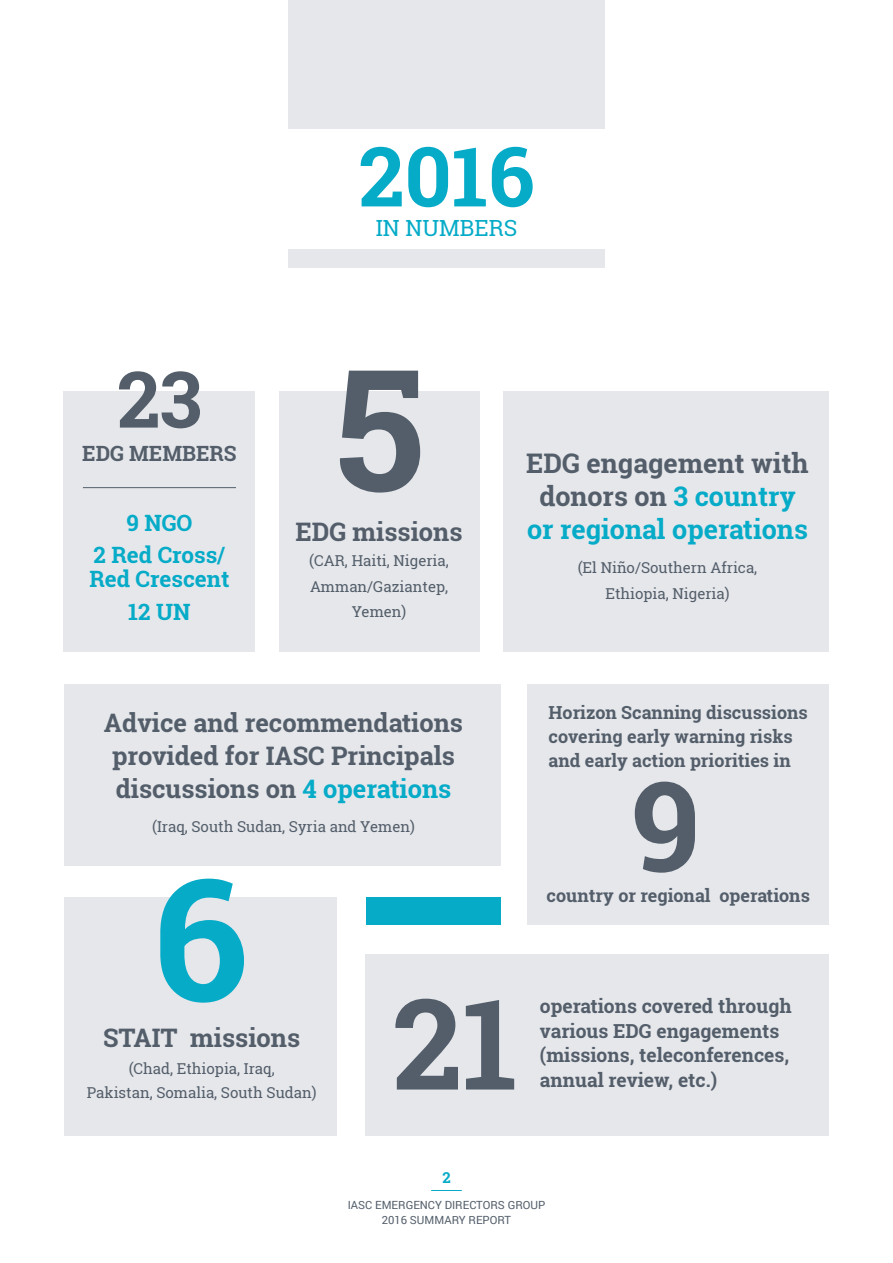
<style>
.page{position:relative;width:893px;height:1263px;background:#fff}
.page>*{position:absolute;margin:0;border:0;box-sizing:border-box;transform-origin:0 0}
.Heading_1{font:700 169.5px "Roboto Slab";color:#06abc8}
.Heading_1-2{font:700 169.05px "Roboto Slab";color:#535e6a}
.Heading_1-3{font:700 126px "Roboto Slab";color:#535e6a}
.Heading_1-4{font:700 124.5px "Roboto Slab";color:#535e6a}
.Heading_1-5{font:700 82.65px "Roboto Slab";color:#06abc8}
.Heading_1-6{font:700 78px "Roboto Slab";color:#535e6a}
.Heading_1-7{font:700 27px/33px "Roboto Slab";color:#06abc8;text-align:center}
.Heading_1-8{font:700 25.5px/33px "Roboto Slab";color:#535e6a;text-align:center}
.Heading_1-9{font:700 22.5px/24px "Roboto Slab";color:#06abc8}
.Heading_1-10{font:22.35px "Roboto Slab";color:#06abc8}
.Heading_1-11{font:700 21px "Roboto Slab";color:#535e6a}
.Heading_1-12{font:700 19.35px/24.9px "Roboto Slab";color:#535e6a}
.Heading_1-13{font:700 18px/24px "Roboto Slab";color:#535e6a}
.Heading_1-14{font:15px/25.5px "Roboto Slab";color:#535e6a;text-align:center}
.page{font:700 15px "Roboto Slab";color:#06abc8}
.page-2{font:11.25px "Roboto";color:#535e6a}
.s1{color:#535e6a}
.s2{color:#06abc8}
</style>
<div class="page">
<hr style="left:431px;top:1190px;width:31px;height:1px;background:#06abc8">
<div style="left:365px;top:954px;width:464px;height:181px;background:#e6e7eb"></div>
<div style="left:528px;top:684px;width:301px;height:241px;background:#e6e7eb"></div>
<div style="left:64px;top:684px;width:436px;height:182px;background:#e6e7eb"></div>
<div style="left:64px;top:897px;width:272px;height:238px;background:#e6e7eb"></div>
<div style="left:279px;top:392px;width:200px;height:260px;background:#e6e7eb"></div>
<div style="left:504px;top:392px;width:325px;height:260px;background:#e6e7eb"></div>
<div style="left:366px;top:897px;width:135px;height:28px;background:#06abc8"></div>
<div style="left:64px;top:392px;width:191px;height:260px;background:#e6e7eb"></div>
<hr style="left:83px;top:487px;width:153px;height:1px;background:#535e6a">
<div style="left:288px;top:0;width:317px;height:128px;background:#e6e7eb"></div>
<div style="left:288px;top:249px;width:317px;height:19px;background:#e6e7eb"></div>
<p class="Heading_1-6" style="left:117px;top:346px;width:86px">23</p>
<p class="Heading_1-11" style="left:82px;top:439px;width:156px">EDG MEMBERS</p>
<p class="Heading_1-9" style="left:126px;top:510px;width:68px">9 NGO</p>
<p class="Heading_1-9" style="left:89px;top:543px;width:142px">2 Red Cross/<br>Red Crescent</p>
<p class="Heading_1-9" style="left:128px;top:599px;width:64px">12 UN</p>
<p class="Heading_1-5" style="left:359px;top:120px;width:177px">2016</p>
<p class="Heading_1-10" style="left:376px;top:213px;width:143px">IN NUMBERS</p>
<p class="Heading_1-2" style="left:334px;top:314px;width:92px">5</p>
<p class="Heading_1-8" style="left:296px;top:515px;width:168px">EDG missions</p>
<p class="Heading_1-14" style="left:309px;top:548px;width:141px">(CAR, Haiti, Nigeria,<br>Amman/Gaziantep,<br>Yemen)</p>
<p class="Heading_1-7" style="left:526px;top:446px;width:284px"><span class="s1">EDG engagement with donors on</span> 3 country or regional operations</p>
<p class="Heading_1-14" style="left:578px;top:555px;width:181px">(El Niño/Southern Africa,<br>Ethiopia, Nigeria)</p>
<p class="Heading_1-8" style="left:104px;top:705px;width:361px">Advice and recommendations provided for IASC Principals discussions on <span class="s2">4 operations</span></p>
<p class="Heading_1-14" style="left:152px;top:813px;width:264px">(Iraq, South Sudan, Syria and Yemen)</p>
<p class="Heading_1" style="left:153px;top:823px;width:96px">6</p>
<p class="Heading_1-8" style="left:103px;top:1021px;width:199px">STAIT missions</p>
<p class="Heading_1-14" style="left:87px;top:1057px;width:231px;line-height:24px">(Chad, Ethiopia, Iraq,<br>Pakistan, Somalia, South Sudan)</p>
<p class="Heading_1-3" style="left:392px;top:957px;width:127px">21</p>
<p class="Heading_1-13" style="left:549px;top:700px;width:261px">Horizon Scanning discussions covering early warning risks and early action priorities in</p>
<p class="Heading_1-4" style="left:631px;top:741px;width:71px">9</p>
<p class="Heading_1-13" style="left:547px;top:883px;width:265px">country or regional operations</p>
<p class="Heading_1-12" style="left:540px;top:993px;width:253px">operations covered through various EDG engagements (missions, teleconferences, annual review, etc.)</p>
<p class="page" style="left:442px;top:1167px;width:10px">2</p>
<p class="page-2" style="left:348px;top:1197px;width:199px">IASC EMERGENCY DIRECTORS GROUP</p>
<p class="page-2" style="left:382px;top:1212px;width:131px">2016 SUMMARY REPORT</p>
</div>
